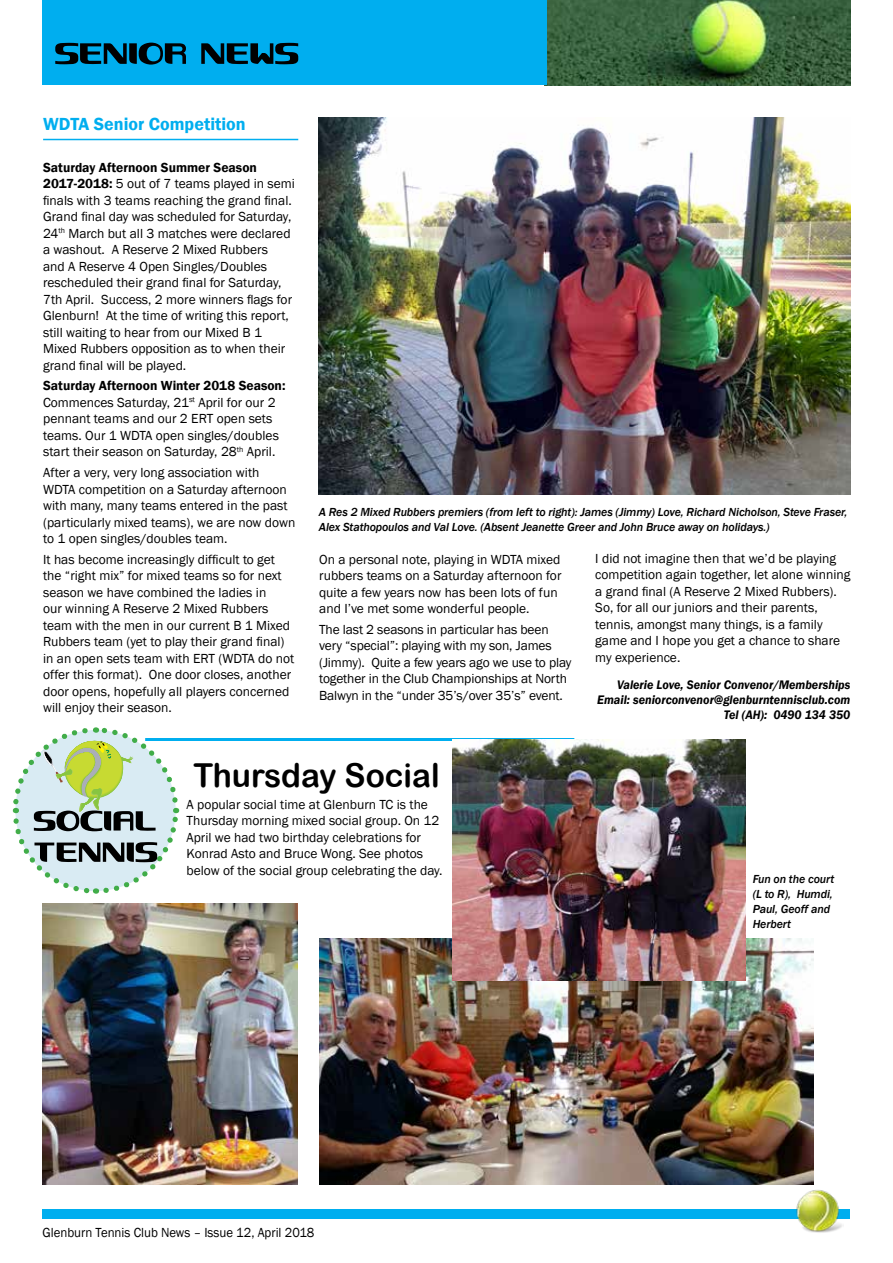
<style>
.page{position:relative;width:893px;height:1263px;background:#fff}
.page>*{position:absolute;margin:0;border:0;box-sizing:border-box;transform-origin:0 0}
.t1{font:33px "Arial Rounded MT Bold";color:#000;scale:.96 1}
.t2{font:600 18px "Franklin Gothic";color:#00aeef}
.t3{font:13.5px/16.5px "Franklin Gothic";color:#000}
.t4{font:13.5px "Franklin Gothic";color:#000;scale:.95 1}
.t5{font:italic 600 12.75px/15px "Franklin Gothic";color:#000;text-align:right;scale:.95 1}
.t6{font:italic 500 12px/15px "Franklin Gothic";letter-spacing:-.01em;color:#000}
.s1{font-weight:600}
</style>
<div class="page">
<img style="left:547px;top:0;width:303px;height:85px">
<div style="left:43px;top:0;width:504px;height:85px;background:#00aeef"></div>
<div style="left:43px;top:1209px;width:807px;height:10px;background:#00aeef"></div>
<svg style="left:55px;top:43px;width:243px;height:22px"></svg>
<hr style="left:43px;top:139px;width:255px;height:1px;background:#00aeef">
<img style="left:796px;top:1190px;width:46px;height:43px">
<img style="left:319px;top:118px;width:531px;height:376px">
<hr style="left:145px;top:738px;width:429px;height:3px;background:#00aeef">
<svg style="left:12px;top:727px;width:168px;height:167px"></svg>
<img style="left:43px;top:903px;width:254px;height:282px">
<img style="left:319px;top:939px;width:495px;height:246px">
<img style="left:453px;top:739px;width:292px;height:242px">
<h2 class="t2" style="left:43px;top:113px;width:204px">WDTA Senior Competition</h2>
<p class="t3" style="left:43px;top:159px;width:253px"><span class="s1">Saturday Afternoon Summer Season 2017-2018:</span> 5 out of 7 teams played in semi finals with 3 teams reaching the grand final.<br>Grand final day was scheduled for Saturday, 24<sup>th</sup> March but all 3 matches were declared a washout. A Reserve 2 Mixed Rubbers<br>and A Reserve 4 Open Singles/Doubles rescheduled their grand final for Saturday, 7th April. Success, 2 more winners flags for Glenburn! At the time of writing this report, still waiting to hear from our Mixed B 1<br>Mixed Rubbers opposition as to when their grand final will be played.</p>
<p class="t3" style="left:43px;top:378px;width:244px"><span class="s1">Saturday Afternoon Winter 2018 Season:<br></span>Commences Saturday, 21<sup>st</sup> April for our 2 pennant teams and our 2 ERT open sets teams. Our 1 WDTA open singles/doubles start their season on Saturday, 28<sup>th</sup> April.</p>
<p class="t3" style="left:43px;top:465px;width:254px">After a very, very long association with<br>WDTA competition on a Saturday afternoon with many, many teams entered in the past (particularly mixed teams), we are now down to 1 open singles/doubles team.</p>
<p class="t3" style="left:43px;top:551px;width:253px">It has become increasingly difficult to get the “right mix” for mixed teams so for next season we have combined the ladies in<br>our winning A Reserve 2 Mixed Rubbers team with the men in our current B 1 Mixed Rubbers team (yet to play their grand final) in an open sets team with ERT (WDTA do not offer this format). One door closes, another door opens, hopefully all players concerned will enjoy their season.</p>
<p class="t6" style="left:319px;top:504px;width:530px">A Res 2 Mixed Rubbers premiers (from left to right): James (Jimmy) Love, Richard Nicholson, Steve Fraser,<br>Alex Stathopoulos and Val Love. (Absent Jeanette Greer and John Bruce away on holidays.)</p>
<p class="t3" style="left:319px;top:551px;width:244px">On a personal note, playing in WDTA mixed rubbers teams on a Saturday afternoon for quite a few years now has been lots of fun and I’ve met some wonderful people.</p>
<p class="t3" style="left:319px;top:621px;width:254px">The last 2 seasons in particular has been very “special”: playing with my son, James (Jimmy). Quite a few years ago we use to play together in the Club Championships at North Balwyn in the “under 35’s/over 35’s” event.</p>
<p class="t3" style="left:595px;top:550px;width:257px">I did not imagine then that we’d be playing competition again together, let alone winning a grand final (A Reserve 2 Mixed Rubbers).<br>So, for all our juniors and their parents, tennis, amongst many things, is a family game and I hope you get a chance to share my experience.</p>
<p class="t5" style="left:597px;top:677px;width:268px">Valerie Love, Senior Convenor/Memberships<br>Email: seniorconvenor@glenburntennisclub.com<br>Tel (AH): 0490 134 350</p>
<h1 class="t1" style="left:193px;top:756px;width:258px">Thursday Social</h1>
<p class="t3" style="left:187px;top:796px;width:258px">A popular social time at Glenburn TC is the Thursday morning mixed social group. On 12<br>April we had two birthday celebrations for Konrad Asto and Bruce Wong. See photos below of the social group celebrating the day.</p>
<p class="t4" style="left:43px;top:1224px;width:288px">Glenburn Tennis Club News – Issue 12, April 2018</p>
<p class="t6" style="left:753px;top:872px;width:83px">Fun on the court (L to R), Humdi,<br>Paul, Geoff and<br>Herbert</p>
</div>
